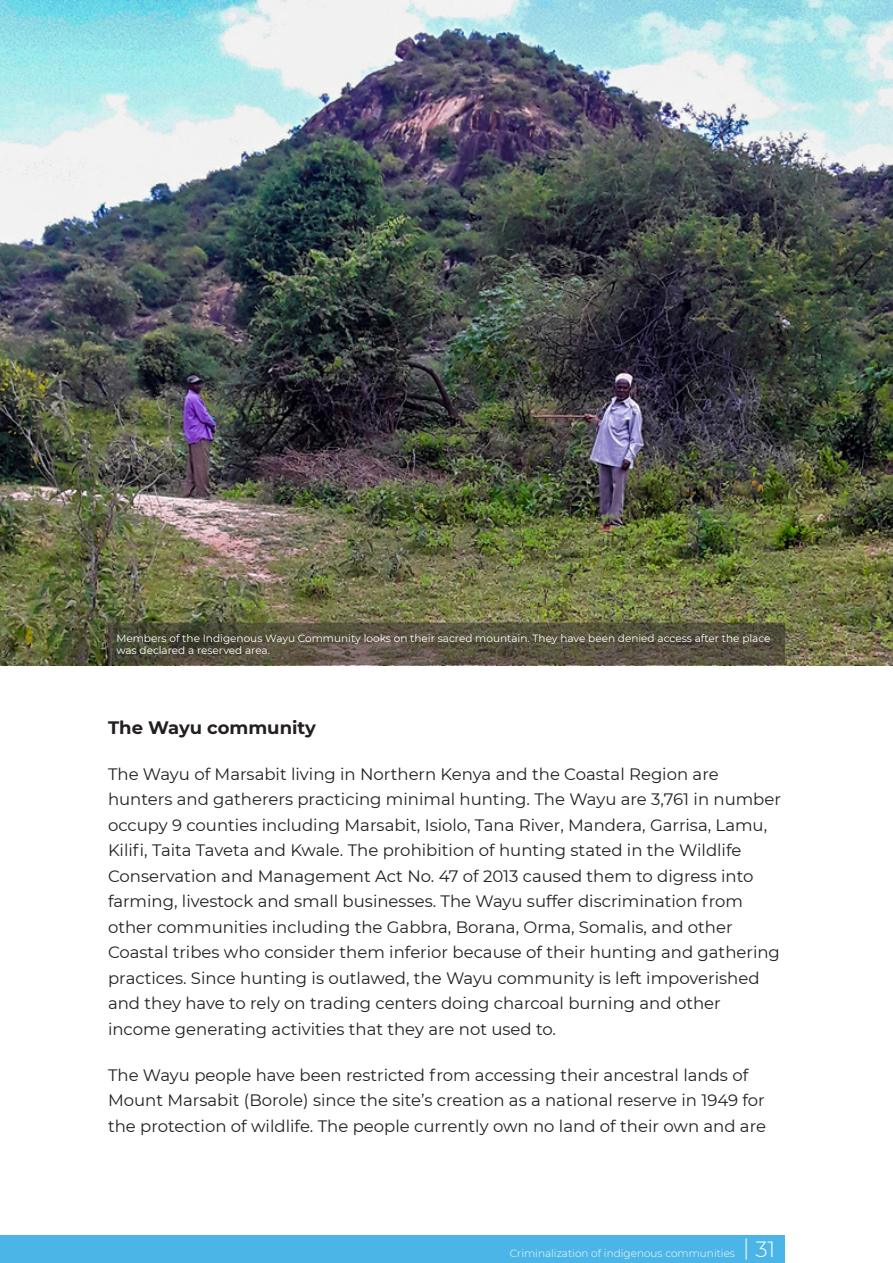
<style>
.page{position:relative;width:893px;height:1263px;background:#fff}
.page>*{position:absolute;margin:0;border:0;box-sizing:border-box;transform-origin:0 0}
.Heading_2{font:700 18px "Montserrat";color:#231f20}
.Body_Unindented{font:16.5px/25.5px "Montserrat";color:#231f20}
.t1{font:10.5px/12.6px "Montserrat";color:#fff}
.t2{font:300 10.5px "Montserrat";color:#fff}
.s1{font-size:21.9px}
</style>
<div class="page">
<div style="left:0;top:1236px;width:785px;height:27px;background:#4cb5e7"></div>
<img style="left:0;top:0;width:893px;height:665px">
<svg style="left:108px;top:623px;width:677px;height:42px;background:#575140"></svg>
<p class="t1" style="left:116px;top:631px;width:656px">Members of the Indigenous Wayu Community looks on their sacred mountain. They have been denied access after the place was declared a reserved area.</p>
<p class="Heading_2" style="left:108px;top:715px;width:209px">The Wayu community</p>
<p class="Body_Unindented" style="left:108px;top:760px;width:674px">The Wayu of Marsabit living in Northern Kenya and the Coastal Region are hunters and gatherers practicing minimal hunting. The Wayu are 3,761 in number occupy 9 counties including Marsabit, Isiolo, Tana River, Mandera, Garrisa, Lamu, Kilifi, Taita Taveta and Kwale. The prohibition of hunting stated in the Wildlife Conservation and Management Act No. 47 of 2013 caused them to digress into farming, livestock and small businesses. The Wayu suffer discrimination from other communities including the Gabbra, Borana, Orma, Somalis, and other Coastal tribes who consider them inferior because of their hunting and gathering practices. Since hunting is outlawed, the Wayu community is left impoverished and they have to rely on trading centers doing charcoal burning and other income generating activities that they are not used to.</p>
<p class="Body_Unindented" style="left:108px;top:1061px;width:659px">The Wayu people have been restricted from accessing their ancestral lands of<br>Mount Marsabit (Borole) since the site’s creation as a national reserve in 1949 for the protection of wildlife. The people currently own no land of their own and are</p>
<p class="t2" style="left:510px;top:1246px;width:267px">Criminalization of indigenous communities <sup>|</sup> <span class="s1">31</span></p>
</div>
